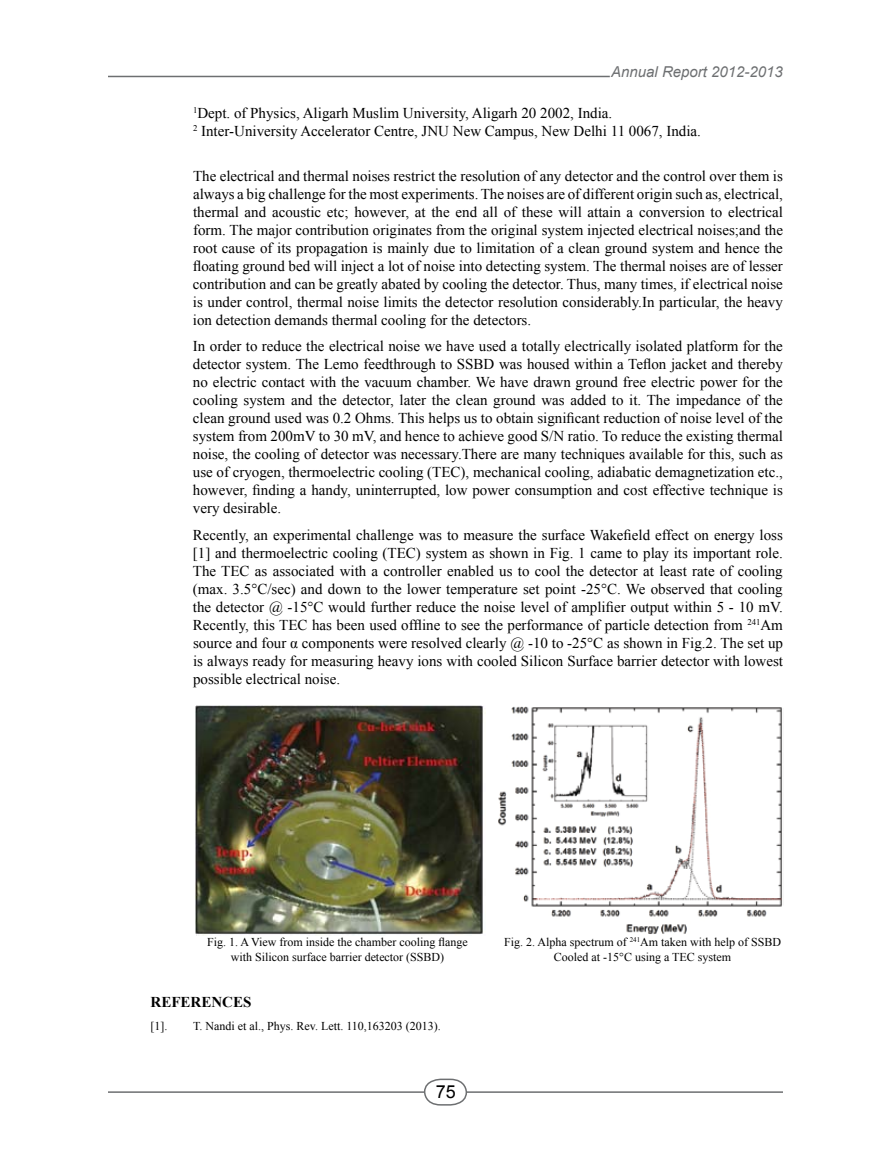
<style>
.page{position:relative;width:891px;height:1161px;background:#fff}
.page>*{position:absolute;margin:0;border:0;box-sizing:border-box;transform-origin:0 0}
.t1{font:18px "Arial";color:#000}
.t2{font:15px/18px "Times New Roman";color:#000;text-align:justify}
.t3{font:italic 15px "Arial";color:#6d6f71}
.t4{font:700 15px "Times New Roman";color:#000}
.t5{font:12px/14.4px "Times New Roman";color:#000;text-align:center}
</style>
<div class="page">
<hr style="left:108px;top:76px;width:502px;height:1px;background:#6d6f71">
<hr style="left:108px;top:1091px;width:675px;height:2px;background:#6d6f71">
<svg style="left:423px;top:1078px;width:45px;height:28px"></svg>
<img style="left:196px;top:705px;width:288px;height:230px">
<img style="left:498px;top:706px;width:284px;height:228px">
<p class="t3" style="left:611px;top:62px;width:173px">Annual Report 2012-2013</p>
<p class="t2" style="left:193px;top:104px;width:509px"><sup>1</sup>Dept. of Physics, Aligarh Muslim University, Aligarh 20 2002, India.<br><sup>2</sup> Inter-University Accelerator Centre, JNU New Campus, New Delhi 11 0067, India.</p>
<p class="t2" style="left:193px;top:167px;width:592px">The electrical and thermal noises restrict the resolution of any detector and the control over them is always a big challenge for the most experiments. The noises are of different origin such as, electrical, thermal and acoustic etc; however, at the end all of these will attain a conversion to electrical form. The major contribution originates from the original system injected electrical noises;and the root cause of its propagation is mainly due to limitation of a clean ground system and hence the floating ground bed will inject a lot of noise into detecting system. The thermal noises are of lesser contribution and can be greatly abated by cooling the detector. Thus, many times, if electrical noise is under control, thermal noise limits the detector resolution considerably.In particular, the heavy ion detection demands thermal cooling for the detectors.</p>
<p class="t2" style="left:193px;top:337px;width:592px">In order to reduce the electrical noise we have used a totally electrically isolated platform for the detector system. The Lemo feedthrough to SSBD was housed within a Teflon jacket and thereby no electric contact with the vacuum chamber. We have drawn ground free electric power for the cooling system and the detector, later the clean ground was added to it. The impedance of the clean ground used was 0.2 Ohms. This helps us to obtain significant reduction of noise level of the system from 200mV to 30 mV, and hence to achieve good S/N ratio. To reduce the existing thermal noise, the cooling of detector was necessary.There are many techniques available for this, such as use of cryogen, thermoelectric cooling (TEC), mechanical cooling, adiabatic demagnetization etc., however, finding a handy, uninterrupted, low power consumption and cost effective technique is very desirable.</p>
<p class="t2" style="left:193px;top:526px;width:592px">Recently, an experimental challenge was to measure the surface Wakefield effect on energy loss [1] and thermoelectric cooling (TEC) system as shown in Fig. 1 came to play its important role.<br>The TEC as associated with a controller enabled us to cool the detector at least rate of cooling (max. 3.5°C/sec) and down to the lower temperature set point -25°C. We observed that cooling the detector @ -15°C would further reduce the noise level of amplifier output within 5 - 10 mV.<br>Recently, this TEC has been used offline to see the performance of particle detection from <sup>241</sup>Am source and four α components were resolved clearly @ -10 to -25°C as shown in Fig.2. The set up is always ready for measuring heavy ions with cooled Silicon Surface barrier detector with lowest possible electrical noise.</p>
<p class="t5" style="left:207px;top:935px;width:262px">Fig. 1. A View from inside the chamber cooling flange with Silicon surface barrier detector (SSBD)</p>
<p class="t5" style="left:504px;top:935px;width:279px">Fig. 2. Alpha spectrum of <sup>241</sup>Am taken with help of SSBD<br>Cooled at -15°C using a TEC system</p>
<p class="t4" style="left:151px;top:992px;width:102px">REFERENCES</p>
<p class="t5" style="left:151px;top:1018px;width:18px">[1].</p>
<p class="t5" style="left:193px;top:1018px;width:249px">T. Nandi et al., Phys. Rev. Lett. 110,163203 (2013).</p>
<p class="t1" style="left:436px;top:1080px;width:22px">75</p>
</div>
